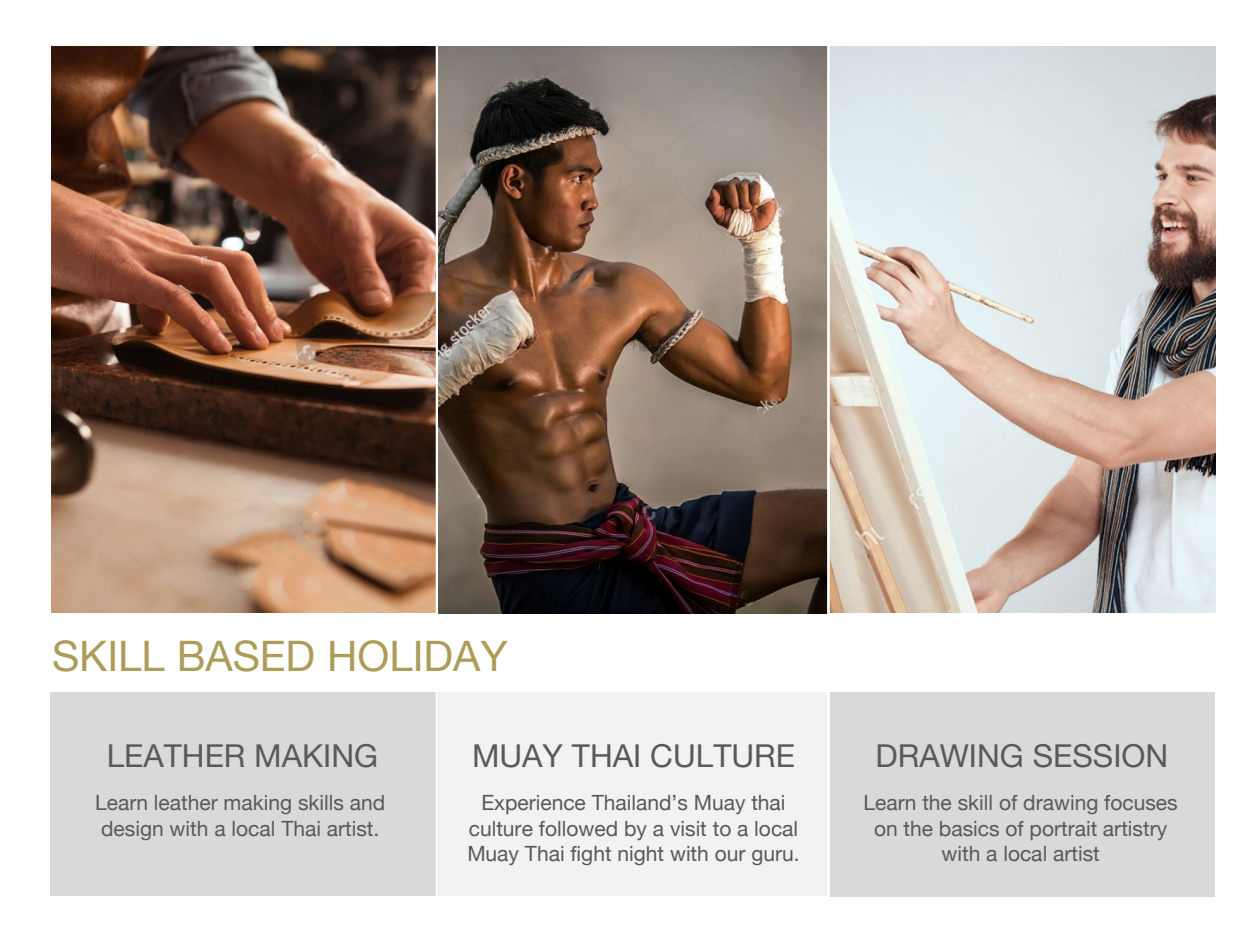
<style>
.page{position:relative;width:1260px;height:945px;background:#fff}
.page>*{position:absolute;margin:0;border:0;box-sizing:border-box;transform-origin:0 0}
.t1{font:42px "Helvetica Neue";color:#ad9c58}
.t2{font:31.5px "Helvetica Neue";color:#58595b}
.t3{font:21px/25.2px "Helvetica Neue";color:#58595b;text-align:center}
</style>
<div class="page">
<img style="left:51px;top:46px;width:776px;height:568px">
<div style="left:50px;top:692px;width:386px;height:204px;background:#d9d9d9"></div>
<img style="left:826px;top:46px;width:389px;height:567px">
<hr style="left:435px;top:0;width:3px;height:945px;background:#fff">
<div style="left:437px;top:692px;width:391px;height:204px;background:#f2f2f2"></div>
<div style="left:828px;top:692px;width:386px;height:204px;background:#d9d9d9"></div>
<hr style="left:827px;top:0;width:2px;height:945px;background:#fff">
<p class="t1" style="left:52px;top:626px;width:457px">SKILL BASED HOLIDAY</p>
<p class="t2" style="left:107px;top:733px;width:273px">LEATHER MAKING</p>
<p class="t3" style="left:95px;top:792px;width:291px;text-align:left">Learn leather making skills and design with a local Thai artist.</p>
<p class="t2" style="left:472px;top:733px;width:324px">MUAY THAI CULTURE</p>
<p class="t3" style="left:467px;top:792px;width:334px">Experience Thailand’s Muay thai culture followed by a visit to a local<br>Muay Thai fight night with our guru.</p>
<p class="t2" style="left:875px;top:733px;width:294px">DRAWING SESSION</p>
<p class="t3" style="left:863px;top:792px;width:315px">Learn the skill of drawing focuses on the basics of portrait artistry with a local artist</p>
</div>
